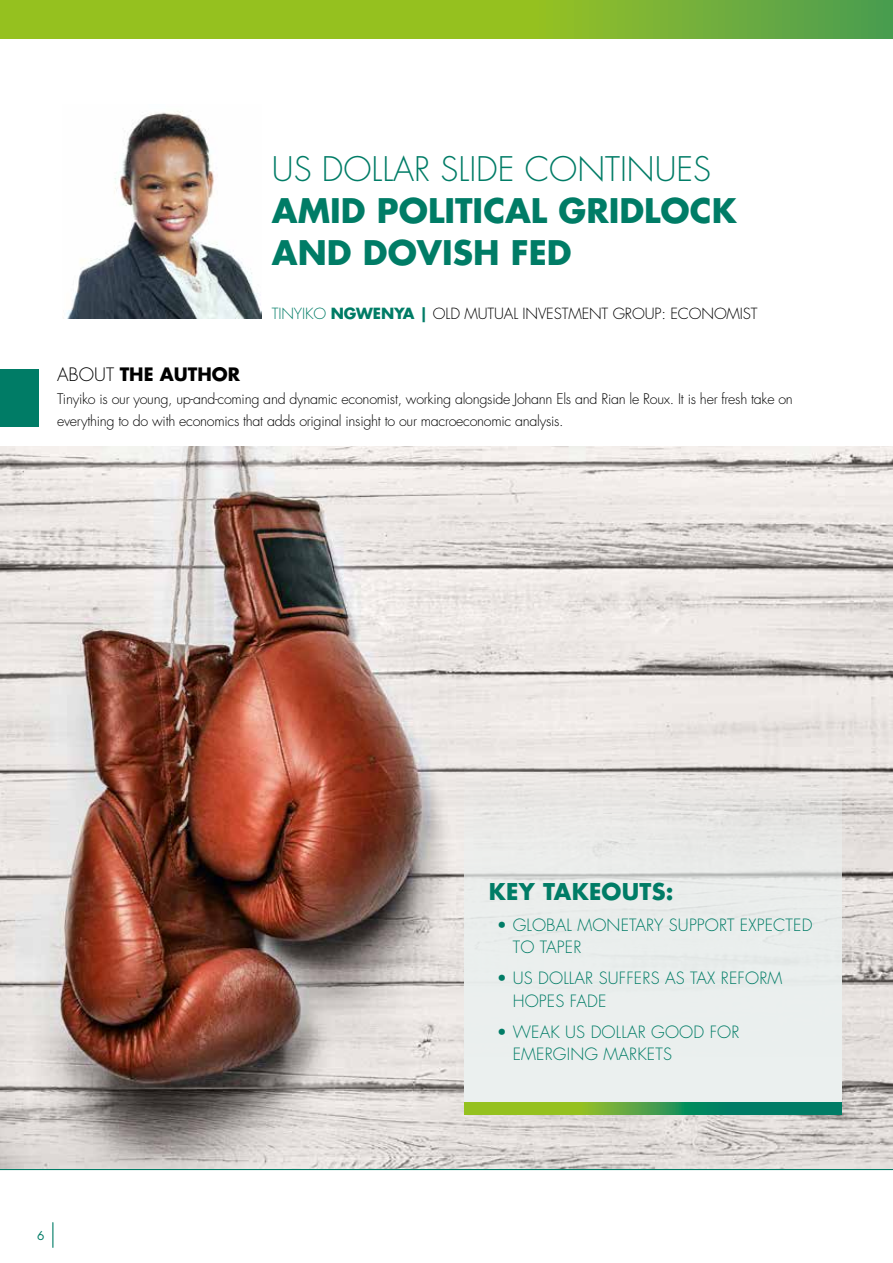
<style>
.page{position:relative;width:893px;height:1263px;background:#fff}
.page>*{position:absolute;margin:0;border:0;box-sizing:border-box;transform-origin:0 0}
.t1{font:700 33px/42px "Futura Std";color:#007c66}
.t2{font:300 33px "Futura Std";color:#007c66}
.t3{font:700 22.5px "Futura Std";letter-spacing:.01em;color:#007c66}
.t4{font:700 18px "Futura Std";color:#000}
.t5{font:300 16.5px/22.5px "Futura Std";letter-spacing:.01em;color:#007c66}
.t6{font:300 15px "Futura Std";letter-spacing:-.01em;color:#000}
.t7{font:300 14.25px/22.5px "Futura Std";letter-spacing:-.02em;color:#000}
.t8{font:12px "Futura Std";color:#007c66}
.s1{color:#007c66}
.s2{font-weight:700;color:#007c66}
.s3{font-weight:300}
</style>
<div class="page">
<hr style="left:0;top:1168px;width:893px;height:2px;background:#007c66">
<svg style="left:0;top:0;width:893px;height:38px"></svg>
<svg style="left:52px;top:1222px;width:1px;height:25px"></svg>
<img style="left:0;top:446px;width:893px;height:722px">
<div style="left:0;top:369px;width:39px;height:57px;background:#007c66"></div>
<div style="left:464px;top:764px;width:378px;height:338px;background:#ebf0ef"></div>
<svg style="left:464px;top:1102px;width:378px;height:12px"></svg>
<img style="left:63px;top:111px;width:199px;height:208px">
<h1 class="t2" style="left:272px;top:149px;width:441px">US DOLLAR SLIDE CONTINUES</h1>
<h1 class="t1" style="left:272px;top:190px;width:466px">AMID POLITICAL GRIDLOCK<br>AND DOVISH FED</h1>
<p class="t6" style="left:272px;top:304px;width:487px"><span class="s1">TINYIKO</span> <span class="s2">NGWENYA |</span> OLD MUTUAL INVESTMENT GROUP: ECONOMIST</p>
<p class="t4" style="left:57px;top:363px;width:185px"><span class="s3">ABOUT</span> THE AUTHOR</p>
<p class="t7" style="left:57px;top:388px;width:737px">Tinyiko is our young, up-and-coming and dynamic economist, working alongside Johann Els and Rian le Roux. It is her fresh take on everything to do with economics that adds original insight to our macroeconomic analysis.</p>
<p class="t8" style="left:37px;top:1228px;width:9px">6</p>
<h2 class="t3" style="left:489px;top:876px;width:186px">KEY TAKEOUTS:</h2>
<p class="t5" style="left:513px;top:914px;width:301px;text-indent:-16px">• GLOBAL MONETARY SUPPORT EXPECTED<br>TO TAPER</p>
<p class="t5" style="left:513px;top:967px;width:271px;text-indent:-16px">• US DOLLAR SUFFERS AS TAX REFORM<br>HOPES FADE</p>
<p class="t5" style="left:513px;top:1021px;width:228px;text-indent:-16px">• WEAK US DOLLAR GOOD FOR<br>EMERGING MARKETS</p>
</div>
